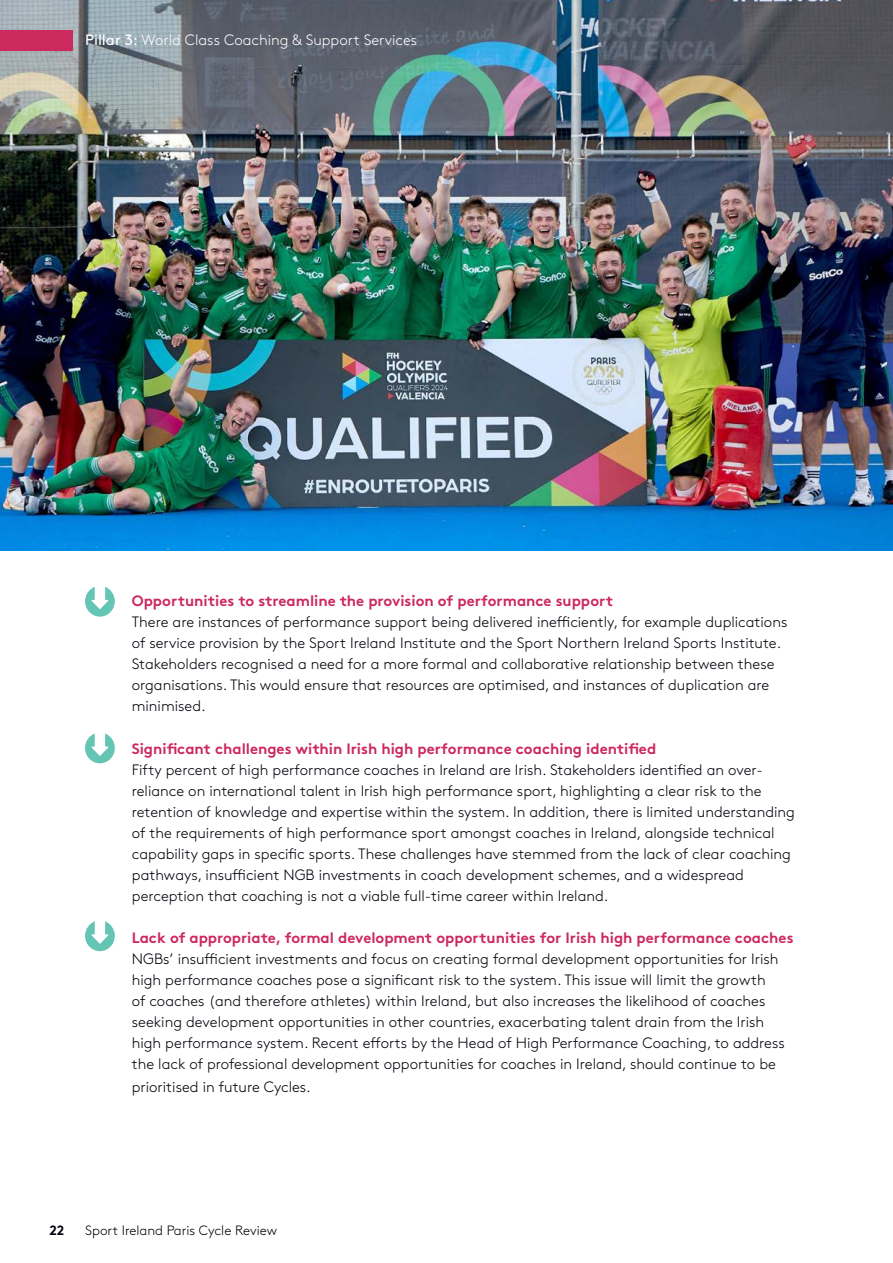
<style>
.page{position:relative;width:893px;height:1263px;background:#fff}
.page>*{position:absolute;margin:0;border:0;box-sizing:border-box;transform-origin:0 0}
.t1{font:300 15px/21px "Brown Std";color:#00000a}
.t2{font:700 15px "Brown Std";color:#cc295e}
.t3{font:300 15px "Brown Std";color:#fff}
.t4{font:300 13.5px "Brown Std";color:#00000a}
.t5{font:700 13.5px "Brown Std";color:#00000a}
.s1{font-weight:400}
</style>
<div class="page">
<img style="left:0;top:0;width:893px;height:551px">
<div style="left:0;top:30px;width:72px;height:20px;background:#cc295e"></div>
<svg style="left:85px;top:587px;width:30px;height:30px"></svg>
<svg style="left:85px;top:921px;width:30px;height:30px"></svg>
<svg style="left:85px;top:733px;width:30px;height:30px"></svg>
<p class="t3" style="left:85px;top:32px;width:334px"><span class="s1">Pillar 3:</span> World Class Coaching &amp; Support Services</p>
<p class="t2" style="left:132px;top:591px;width:483px">Opportunities to streamline the provision of performance support</p>
<p class="t1" style="left:132px;top:611px;width:657px">There are instances of performance support being delivered inefficiently, for example duplications of service provision by the Sport Ireland Institute and the Sport Northern Ireland Sports Institute.<br>Stakeholders recognised a need for a more formal and collaborative relationship between these organisations. This would ensure that resources are optimised, and instances of duplication are minimised.</p>
<p class="t2" style="left:132px;top:740px;width:526px">Significant challenges within Irish high performance coaching identified</p>
<p class="t1" style="left:132px;top:760px;width:664px">Fifty percent of high performance coaches in Ireland are Irish. Stakeholders identified an over&shy;reliance on international talent in Irish high performance sport, highlighting a clear risk to the retention of knowledge and expertise within the system. In addition, there is limited understanding of the requirements of high performance sport amongst coaches in Ireland, alongside technical capability gaps in specific sports. These challenges have stemmed from the lack of clear coaching pathways, insufficient NGB investments in coach development schemes, and a widespread perception that coaching is not a viable full-time career within Ireland.</p>
<p class="t2" style="left:132px;top:929px;width:663px">Lack of appropriate, formal development opportunities for Irish high performance coaches</p>
<p class="t1" style="left:132px;top:949px;width:654px">NGBs’ insufficient investments and focus on creating formal development opportunities for Irish high performance coaches pose a significant risk to the system. This issue will limit the growth<br>of coaches (and therefore athletes) within Ireland, but also increases the likelihood of coaches seeking development opportunities in other countries, exacerbating talent drain from the Irish high performance system. Recent efforts by the Head of High Performance Coaching, to address the lack of professional development opportunities for coaches in Ireland, should continue to be</p>
<p class="t1" style="left:132px;top:1076px;width:181px">prioritised in future Cycles.</p>
<p class="t5" style="left:49px;top:1222px;width:16px">22</p>
<p class="t4" style="left:85px;top:1222px;width:194px">Sport Ireland Paris Cycle Review</p>
</div>
